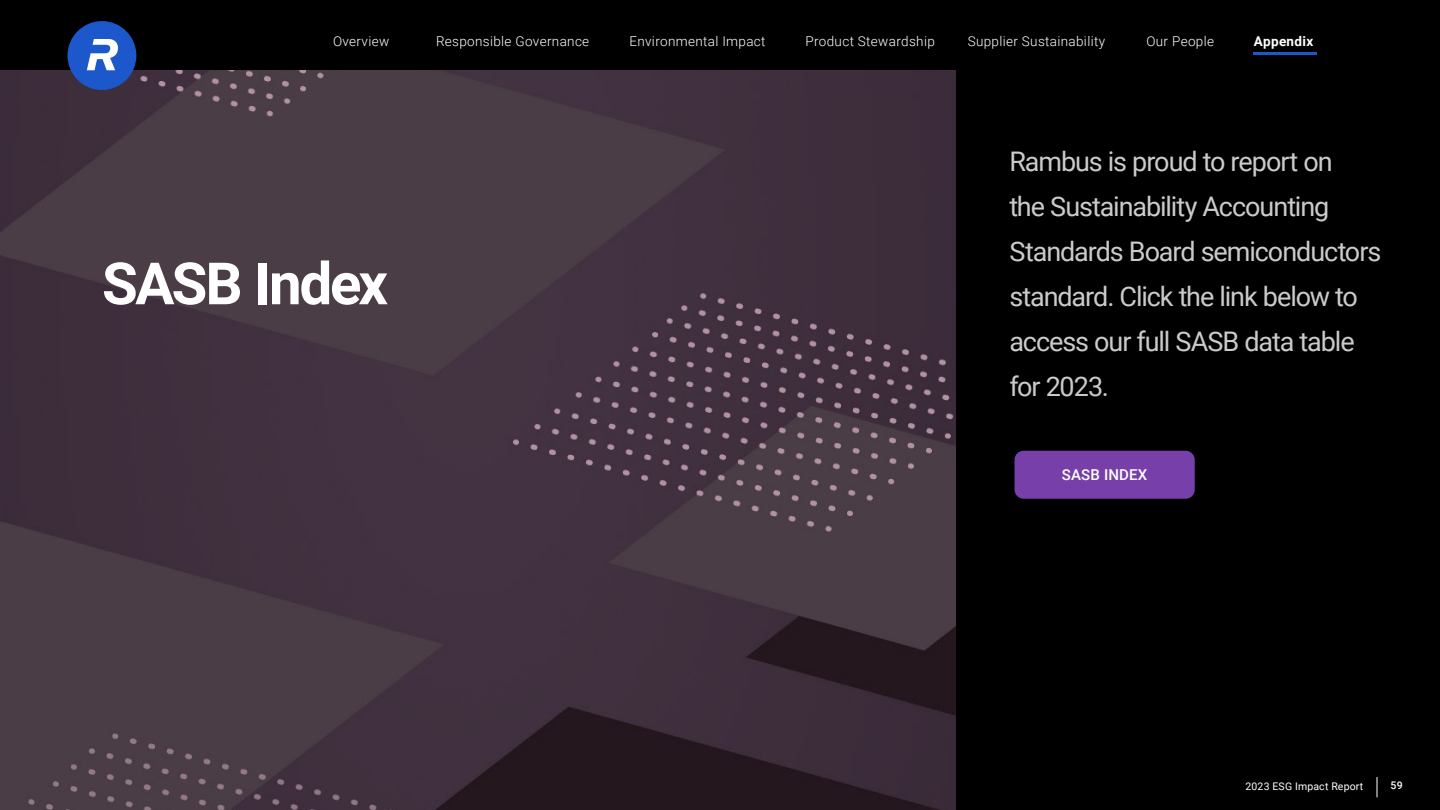
<style>
.page{position:relative;width:1440px;height:810px;background:#fff}
.page>*{position:absolute;margin:0;border:0;box-sizing:border-box;transform-origin:0 0}
.Infographic_Big_Number{font:700 58.35px "Roboto";letter-spacing:-.04em;color:#fff}
.Pull_Quote_BIG{font:27px/45px "Roboto";letter-spacing:-.04em;color:#cbcbcb}
.Buttom_Title{font:500 15px "Roboto";letter-spacing:.01em;color:#fff}
.t1{font:300 13.5px "Roboto";letter-spacing:.025em;color:#fff}
.t2{font:700 13.5px "Roboto";letter-spacing:.025em;color:#fff}
.BODY{font:10.5px "Roboto";letter-spacing:.015em;color:#fff}
.NAVIGATION{font:500 10.5px "Roboto";color:#fff}
</style>
<div class="page">
<img style="left:0;top:70px;width:956px;height:740px">
<div style="left:0;top:0;width:1440px;height:70px;background:#000"></div>
<hr style="left:1253px;top:52px;width:64px;height:3px;background:#1d57cc">
<svg style="left:68px;top:21px;width:68px;height:69px;background:#355bac"></svg>
<div style="left:956px;top:63px;width:484px;height:747px;background:#000"></div>
<div style="left:1015px;top:451px;width:180px;height:48px;background:#773fa9;border-radius:9px"></div>
<svg style="left:1377px;top:777px;width:1px;height:20px"></svg>
<p class="t1" style="left:333px;top:32px;width:58px">Overview</p>
<p class="t1" style="left:436px;top:32px;width:155px">Responsible Governance</p>
<p class="t1" style="left:629px;top:32px;width:138px">Environmental Impact</p>
<p class="t1" style="left:806px;top:32px;width:131px">Product Stewardship</p>
<p class="t1" style="left:968px;top:32px;width:139px">Supplier Sustainability</p>
<p class="t1" style="left:1146px;top:32px;width:69px">Our People</p>
<p class="t1" style="left:1304px;top:32px;width:8px">x</p>
<p class="t2" style="left:1254px;top:32px;width:61px">Appendix</p>
<p class="t2" style="left:374px;top:32px;width:19px">ew</p>
<p class="Infographic_Big_Number" style="left:102px;top:243px;width:288px">SASB Index</p>
<p class="Pull_Quote_BIG" style="left:1009px;top:138px;width:374px">Rambus is proud to report on<br>the Sustainability Accounting<br>Standards Board semiconductors standard. Click the link below to access our full SASB data table for 2023.</p>
<p class="Buttom_Title" style="left:1062px;top:464px;width:87px">SASB INDEX</p>
<p class="BODY" style="left:1246px;top:778px;width:119px">2023 ESG Impact Report</p>
<p class="NAVIGATION" style="left:1390px;top:778px;width:14px">59</p>
</div>
